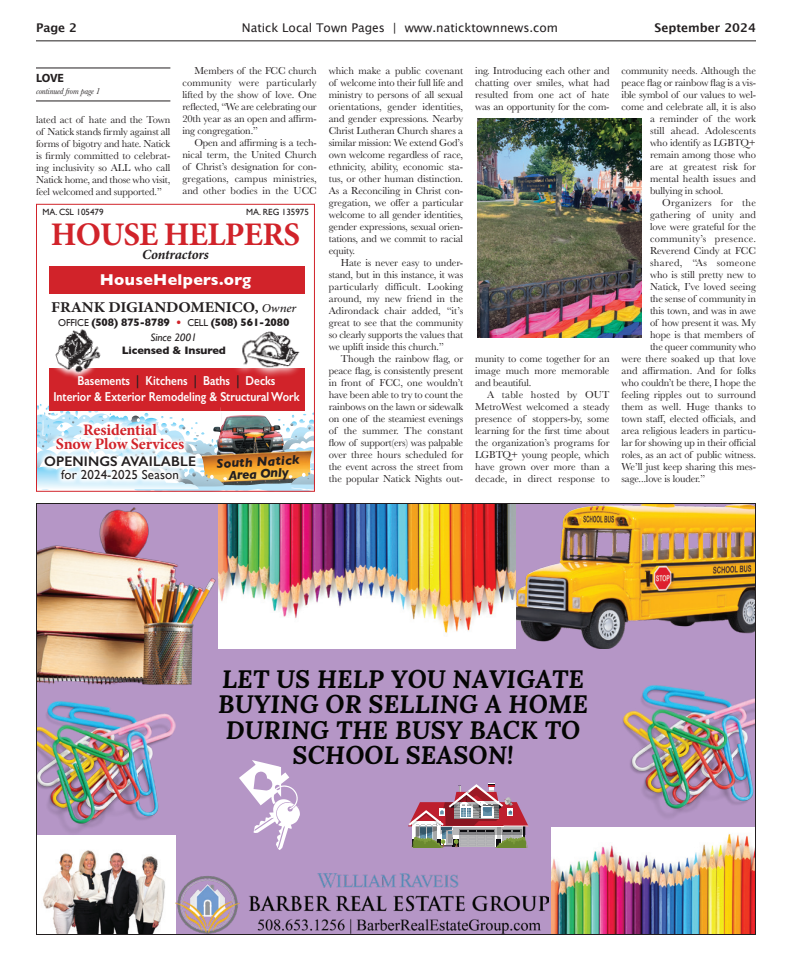
<style>
.page{position:relative;width:792px;height:972px;background:#fff}
.page>*{position:absolute;margin:0;border:0;box-sizing:border-box;transform-origin:0 0}
.t1{font:700 33px "Minion Pro";letter-spacing:-.02em;color:#d1232a}
.t2{font:italic 700 25px/25.5px "Lora";letter-spacing:.005em;color:#040503;text-align:center}
.t3{font:700 16px/14px "Minion Pro";letter-spacing:-.01em;color:#d1232a;text-align:center}
.t4{font:700 16px "Gill Sans";letter-spacing:.02em;color:#fff}
.t5{font:700 15px "Minion Pro";letter-spacing:-.01em;color:#231f20;scale:1.08 1}
.t6{font:600 14px "Gill Sans";letter-spacing:.01em;color:#231f20}
.t7{font:italic 700 14px "Minion Pro";letter-spacing:-.015em;color:#231f20}
.t8{font:600 13px/16px "Gill Sans";color:#fff;text-align:center;scale:.86 1}
.t9{font:italic 700 13px/12px "Gill Sans";color:#231f20;text-align:center}
.t10{font:13px "Gill Sans";letter-spacing:.01em;color:#231f20}
.t11{font:12px "Lucida Grande";color:#231f20}
.t12{font:700 12px "Lucida Grande";color:#231f20}
.t13{font:700 12px "Myriad Pro";color:#231f20}
.t14{font:700 11px/15px "Gill Sans";letter-spacing:-.01em;color:#231f20;text-align:center}
.t15{font:10.5px/12px "Baskerville";letter-spacing:-.01em;color:#231f20;text-align:justify}
.t16{font:10.5px "Baskerville";letter-spacing:.01em;color:#231f20}
.t17{font:10.5px "Baskerville";letter-spacing:.025em;color:#231f20}
.t18{font:10.5px "Baskerville";letter-spacing:.035em;color:#231f20}
.t19{font:10.5px "Baskerville";letter-spacing:.03em;color:#231f20}
.t20{font:9px "Gill Sans";color:#231f20}
.t21{font:italic 9px "Baskerville";letter-spacing:-.015em;color:#231f20}
.s1{font-size:14px}
.s2{font-weight:500;font-style:italic;font-size:12px}
.s3{font-weight:400;font-size:10px}
.s4{color:#d1232a}
.s5{font-weight:400;font-style:italic}
.s6{color:#231f20}
</style>
<div class="page">
<hr style="left:36px;top:40px;width:720px;height:1px;background:#231f20">
<div style="left:36px;top:503px;width:720px;height:432px;background:#b596c6"></div>
<img style="left:551px;top:828px;width:203px;height:105px">
<img style="left:218px;top:505px;width:536px;height:143px">
<img style="left:622px;top:685px;width:132px;height:132px">
<img style="left:38px;top:507px;width:178px;height:178px">
<img style="left:38px;top:701px;width:138px;height:232px">
<img style="left:176px;top:873px;width:373px;height:60px">
<svg style="left:239px;top:760px;width:61px;height:90px"></svg>
<svg style="left:408px;top:784px;width:121px;height:64px"></svg>
<div style="left:49px;top:368px;width:256px;height:43px;background:#d1232a"></div>
<img style="left:54px;top:329px;width:47px;height:50px">
<svg style="left:237px;top:370px;width:60px;height:7px"></svg>
<img style="left:236px;top:331px;width:64px;height:39px">
<div style="left:49px;top:267px;width:256px;height:27px;background:#d1232a"></div>
<img style="left:38px;top:404px;width:275px;height:86px">
<svg style="left:38px;top:417px;width:164px;height:69px"></svg>
<div style="left:36px;top:204px;width:279px;height:288px;border:1px solid #d1232a"></div>
<hr style="left:36px;top:68px;width:134px;height:1px;background:#231f20">
<hr style="left:36px;top:101px;width:134px;height:1px;background:#231f20">
<img style="left:477px;top:119px;width:164px;height:219px">
<p class="t12" style="left:36px;top:18px;width:43px">Page 2</p>
<p class="t11" style="left:242px;top:21px;width:318px">Natick Local Town Pages | www.naticktownnews.com</p>
<p class="t12" style="left:655px;top:18px;width:103px">September 2024</p>
<p class="t13" style="left:36px;top:70px;width:29px">LOVE</p>
<p class="t21" style="left:36px;top:85px;width:66px">continued from page 1</p>
<p class="t15" style="left:36px;top:113px;width:136px">lated act of hate and the Town of Natick stands firmly against all forms of bigotry and hate. Natick is firmly committed to celebrat&shy;ing inclusivity so ALL who call Natick home, and those who visit, feel welcomed and supported.”</p>
<p class="t15" style="left:182px;top:64px;width:136px;text-indent:12px">Members of the FCC church community were particularly lifted by the show of love. One reflected, “We are celebrating our 20th year as an open and affirm&shy;ing congregation.”</p>
<p class="t15" style="left:182px;top:136px;width:136px;text-indent:12px">Open and affirming is a tech&shy;nical term, the United Church of Christ’s designation for con&shy;gregations, campus ministries, and other bodies in the UCC</p>
<p class="t20" style="left:43px;top:206px;width:63px">MA. CSL 105479</p>
<p class="t20" style="left:246px;top:206px;width:64px">MA. REG 135975</p>
<h1 class="t1" style="left:51px;top:211px;width:251px">HOUSE HELPERS</h1>
<h3 class="t7" style="left:142px;top:245px;width:68px">Contractors</h3>
<h3 class="t4" style="left:100px;top:266px;width:153px">HouseHelpers.org</h3>
<h3 class="t5" style="left:51px;top:296px;width:228px">FRANK DIGIANDOMENICO<span class="s1">,</span> <span class="s2">Owner</span></h3>
<p class="t14" style="left:58px;top:314px;width:233px"><span class="s3">OFFICE</span> (508) 875-8789 <span class="s4">•</span> <span class="s3">CELL</span> (508) 561-2080<br><span class="s5">Since 2001</span></p>
<p class="t14" style="left:122px;top:343px;width:106px">Licensed &amp; Insured</p>
<p class="t8" style="left:53px;top:372px;width:288px">Basements <span class="s6">|</span> Kitchens <span class="s6">|</span> Baths <span class="s6">|</span> Decks<br>Interior &amp; Exterior Remodeling &amp; Structural Work</p>
<h3 class="t3" style="left:56px;top:423px;width:130px">Residential<br>Snow Plow Services</h3>
<h3 class="t6" style="left:44px;top:453px;width:154px">OPENINGS AVAILABLE</h3>
<p class="t10" style="left:61px;top:467px;width:119px">for 2024-2025 Season</p>
<p class="t9" style="left:216px;top:458px;width:84px;rotate:-3deg">South Natick<br>Area Only</p>
<p class="t15" style="left:329px;top:64px;width:136px">which make a public covenant of welcome into their full life and ministry to persons of all sexual orientations, gender identities, and gender expressions. Nearby Christ Lutheran Church shares a similar mission: We extend God’s own welcome regardless of race, ethnicity, ability, economic sta&shy;tus, or other human distinction.<br>As a Reconciling in Christ con&shy;gregation, we offer a particular welcome to all gender identities, gender expressions, sexual orien&shy;tations, and we commit to racial equity.</p>
<p class="t15" style="left:329px;top:256px;width:136px;text-indent:12px">Hate is never easy to under&shy;stand, but in this instance, it was particularly difficult. Looking around, my new friend in the Adirondack chair added, “it’s great to see that the community so clearly supports the values that we uplift inside this church.”</p>
<p class="t15" style="left:329px;top:352px;width:136px;text-indent:12px">Though the rainbow flag, or peace flag, is consistently present in front of FCC, one wouldn’t have been able to try to count the rainbows on the lawn or sidewalk on one of the steamiest evenings of the summer. The constant flow of support(ers) was palpable over three hours scheduled for the event across the street from the popular Natick Nights out-</p>
<p class="t15" style="left:475px;top:64px;width:136px">ing. Introducing each other and chatting over smiles, what had resulted from one act of hate was an opportunity for the com-</p>
<p class="t15" style="left:475px;top:352px;width:136px">munity to come together for an image much more memorable and beautiful.</p>
<p class="t15" style="left:475px;top:388px;width:136px;text-indent:12px">A table hosted by OUT MetroWest welcomed a steady presence of stoppers-by, some learning for the first time about the organization’s programs for LGBTQ+ young people, which have grown over more than a decade, in direct response to</p>
<p class="t15" style="left:622px;top:64px;width:136px">community needs. Although the</p>
<p class="t15" style="left:622px;top:76px;width:136px">peace flag or rainbow flag is a vis-</p>
<p class="t15" style="left:622px;top:88px;width:136px">ible symbol of our values to wel-</p>
<p class="t15" style="left:622px;top:100px;width:136px">come and celebrate all, it is also</p>
<p class="t15" style="left:650px;top:112px;width:107px">a reminder of the work</p>
<p class="t16" style="left:650px;top:124px;width:107px">still ahead. Adolescents</p>
<p class="t15" style="left:650px;top:136px;width:107px">who identify as LGBTQ+</p>
<p class="t15" style="left:650px;top:148px;width:107px">remain among those who</p>
<p class="t16" style="left:650px;top:160px;width:107px">are at greatest risk for</p>
<p class="t15" style="left:650px;top:172px;width:107px">mental health issues and</p>
<p class="t15" style="left:650px;top:184px;width:75px">bullying in school.</p>
<p class="t19" style="left:662px;top:196px;width:95px">Organizers for the</p>
<p class="t16" style="left:650px;top:208px;width:107px">gathering of unity and</p>
<p class="t15" style="left:650px;top:220px;width:107px">love were grateful for the</p>
<p class="t17" style="left:650px;top:232px;width:107px">community’s presence.</p>
<p class="t15" style="left:650px;top:244px;width:107px">Reverend Cindy at FCC</p>
<p class="t18" style="left:650px;top:256px;width:107px">shared, “As someone</p>
<p class="t15" style="left:650px;top:268px;width:107px">who is still pretty new to</p>
<p class="t15" style="left:650px;top:280px;width:107px">Natick, I’ve loved seeing</p>
<p class="t15" style="left:650px;top:292px;width:107px">the sense of community in</p>
<p class="t15" style="left:650px;top:304px;width:107px">this town, and was in awe</p>
<p class="t15" style="left:650px;top:316px;width:107px">of how present it was. My</p>
<p class="t15" style="left:650px;top:328px;width:106px">hope is that members of</p>
<p class="t15" style="left:650px;top:340px;width:107px">the queer community who</p>
<p class="t15" style="left:622px;top:352px;width:136px">were there soaked up that love</p>
<p class="t15" style="left:622px;top:364px;width:136px">and affirmation. And for folks</p>
<p class="t15" style="left:622px;top:376px;width:136px">who couldn’t be there, I hope the</p>
<p class="t15" style="left:622px;top:388px;width:136px">feeling ripples out to surround</p>
<p class="t15" style="left:622px;top:400px;width:136px">them as well. Huge thanks to</p>
<p class="t15" style="left:622px;top:412px;width:136px">town staff, elected officials, and</p>
<p class="t15" style="left:622px;top:424px;width:136px">area religious leaders in particu-</p>
<p class="t15" style="left:622px;top:436px;width:136px">lar for showing up in their official</p>
<p class="t15" style="left:622px;top:448px;width:136px">roles, as an act of public witness.</p>
<p class="t15" style="left:622px;top:460px;width:136px">We’ll just keep sharing this mes-</p>
<p class="t15" style="left:622px;top:472px;width:85px">sage...love is louder.”</p>
<h2 class="t2" style="left:218px;top:665px;width:371px">LET US HELP YOU NAVIGATE<br>BUYING OR SELLING A HOME<br>DURING THE BUSY BACK TO<br>SCHOOL SEASON!</h2>
</div>
